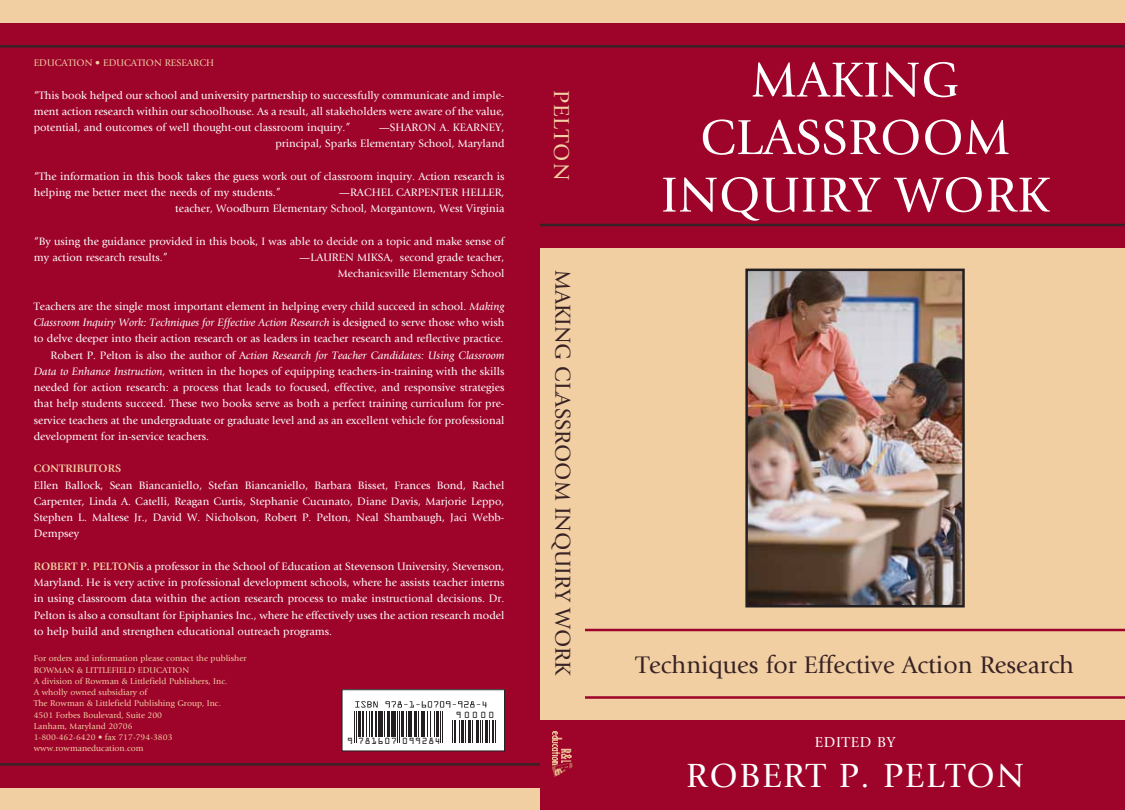
<style>
.page{position:relative;width:1125px;height:810px;background:#9e032a}
.page>*{position:absolute;margin:0;border:0;box-sizing:border-box;transform-origin:0 0}
.t1{font:51.25px/57.5px "Giovanni";letter-spacing:.01em;color:#fff;text-align:center}
.t2{font:35px "Giovanni";letter-spacing:.05em;color:#fff}
.t3{font:25px "Giovanni";color:#382225}
.t4{font:22.5px "Giovanni";color:#382225}
.t5{font:22.5px "Giovanni";letter-spacing:.05em;color:#f1cfa3}
.t6{font:15px "Giovanni";letter-spacing:.05em;color:#fff}
.t7{font:11.25px/16.2px "Giovanni";color:#fff;text-align:right}
.t8{font:italic 11.25px "Giovanni";color:#fff}
.t9{font:10px "Giovanni";color:#f1cfa3}
.t10{font:8.75px/11.2px "Giovanni";color:#f1cfa3}
.s1{font-style:italic}
.s2{font-style:normal}
.s3{font-weight:700;color:#f1cfa3}
</style>
<div class="page">
<div style="left:540px;top:248px;width:585px;height:471px;background:#f1cfa3"></div>
<hr style="left:540px;top:224px;width:585px;height:2px;background:#382225">
<hr style="left:585px;top:629px;width:540px;height:2px;background:#9e032a">
<hr style="left:585px;top:696px;width:540px;height:3px;background:#9e032a">
<img style="left:748px;top:272px;width:214px;height:333px">
<div style="left:745px;top:269px;width:220px;height:339px;border:2px solid #231f20"></div>
<img style="left:552px;top:731px;width:21px;height:45px">
<hr style="left:0;top:763px;width:540px;height:3px;background:#382225">
<div style="left:0;top:788px;width:539px;height:22px;background:#f1cfa3"></div>
<div style="left:342px;top:690px;width:163px;height:61px;background:#fff"></div>
<div style="left:342px;top:689px;width:163px;height:62px;border:1px solid #231f20"></div>
<hr style="left:0;top:45px;width:1125px;height:3px;background:#382225">
<div style="left:0;top:0;width:1125px;height:22px;background:#f1cfa3"></div>
<svg style="left:354px;top:701px;width:142px;height:42px"></svg>
<p class="t9" style="left:34px;top:57px;width:182px">Education • Education Research</p>
<p class="t7" style="left:34px;top:87px;width:472px;text-align:justify">“This book helped our school and university partnership to successfully communicate and imple&shy;ment action research within our schoolhouse. As a result, all stakeholders were aware of the value, potential, and outcomes of well thought-out classroom inquiry.”</p>
<p class="t7" style="left:275px;top:119px;width:231px">—S haron A. Kearney,<br>principal, Sparks Elementary School, Maryland</p>
<p class="t7" style="left:34px;top:168px;width:472px;text-align:left">“The information in this book takes the guess work out of classroom inquiry. Action research is helping me better meet the needs of my students.”</p>
<p class="t7" style="left:175px;top:184px;width:331px">—Rachel Carpenter Heller,<br>teacher, Woodburn Elementary School, Morgantown, West Virginia</p>
<p class="t7" style="left:34px;top:233px;width:472px;text-align:left">“By using the guidance provided in this book, I was able to decide on a topic and make sense of my action research results.”</p>
<p class="t7" style="left:299px;top:249px;width:207px">—Lauren Miksa, second grade teacher,<br>Mechanicsville Elementary School</p>
<p class="t7" style="left:34px;top:298px;width:472px">Teachers are the single most important element in helping every child succeed in school. <span class="s1">Making</span></p>
<p class="t8" style="left:34px;top:316px;width:472px">Classroom Inquiry Work: Techniques for Effective Action Research <span class="s2">is designed to serve those who wish</span></p>
<p class="t7" style="left:34px;top:331px;width:471px">to delve deeper into their action research or as leaders in teacher research and reflective practice.</p>
<p class="t8" style="left:51px;top:349px;width:455px"><span class="s2">Robert P. Pelton is also the author of A</span>ction Research for Teacher Candidates: Using Classroom</p>
<p class="t7" style="left:34px;top:363px;width:472px"><span class="s1">Data to Enhance Instruction</span>, written in the hopes of equipping teachers-in-training with the skills</p>
<p class="t7" style="left:34px;top:379px;width:472px">needed for action research: a process that leads to focused, effective, and responsive strategies</p>
<p class="t7" style="left:34px;top:396px;width:472px">that help students succeed. These two books serve as both a perfect training curriculum for pre-</p>
<p class="t7" style="left:34px;top:412px;width:472px">service teachers at the undergraduate or graduate level and as an excellent vehicle for professional</p>
<p class="t7" style="left:34px;top:428px;width:177px">development for in-service teachers.</p>
<p class="t7" style="left:34px;top:461px;width:472px;text-align:left"><span class="s3">CONTRIBUTORS<br></span>Ellen Ballock, Sean Biancaniello, Stefan Biancaniello, Barbara Bisset, Frances Bond, Rachel Carpenter, Linda A. Catelli, Reagan Curtis, Stephanie Cucunato, Diane Davis, Marjorie Leppo, Stephen L. Maltese Jr., David W. Nicholson, Robert P. Pelton, Neal Shambaugh, Jaci Webb-Dempsey</p>
<p class="t7" style="left:34px;top:558px;width:472px;text-align:justify"><span class="s3">ROBERT P. PELTON</span>is a professor in the School of Education at Stevenson University, Stevenson, Maryland. H e is very active in professional development schools, where he assists teacher interns in using classroom data within the action research process to make instructional decisions. Dr.<br>Pelton is also a consultant for Epiphanies Inc., where he effectively uses the action research model to help build and strengthen educational outreach programs.</p>
<p class="t10" style="left:34px;top:653px;width:215px">For orders and information please contact the publisher Rowman &amp; Littlefield Education<br>A division of Rowman &amp; Littlefield Publishers, Inc.<br>A wholly owned subsidiary of<br>The Rowman &amp; Littlefield Publishing Group, Inc.<br>4501 Forbes Boulevard, Suite 200<br>Lanham, Maryland 20706<br>1-800-462-6420 • fax 717-794-3803 www.rowmaneducation.com</p>
<p class="t5" style="left:574px;top:90px;width:92px;rotate:90deg">Pelton</p>
<p class="t4" style="left:575px;top:270px;width:407px;rotate:90deg">Making Classroom Inquiry Work</p>
<p class="t1" style="left:661px;top:52px;width:390px">Making<br>Classroom<br>Inquiry Work</p>
<p class="t3" style="left:636px;top:651px;width:440px">Techniques for Effective Action Research</p>
<p class="t6" style="left:815px;top:734px;width:82px">Edited by</p>
<p class="t2" style="left:686px;top:756px;width:339px">Robert P. Pelton</p>
</div>
